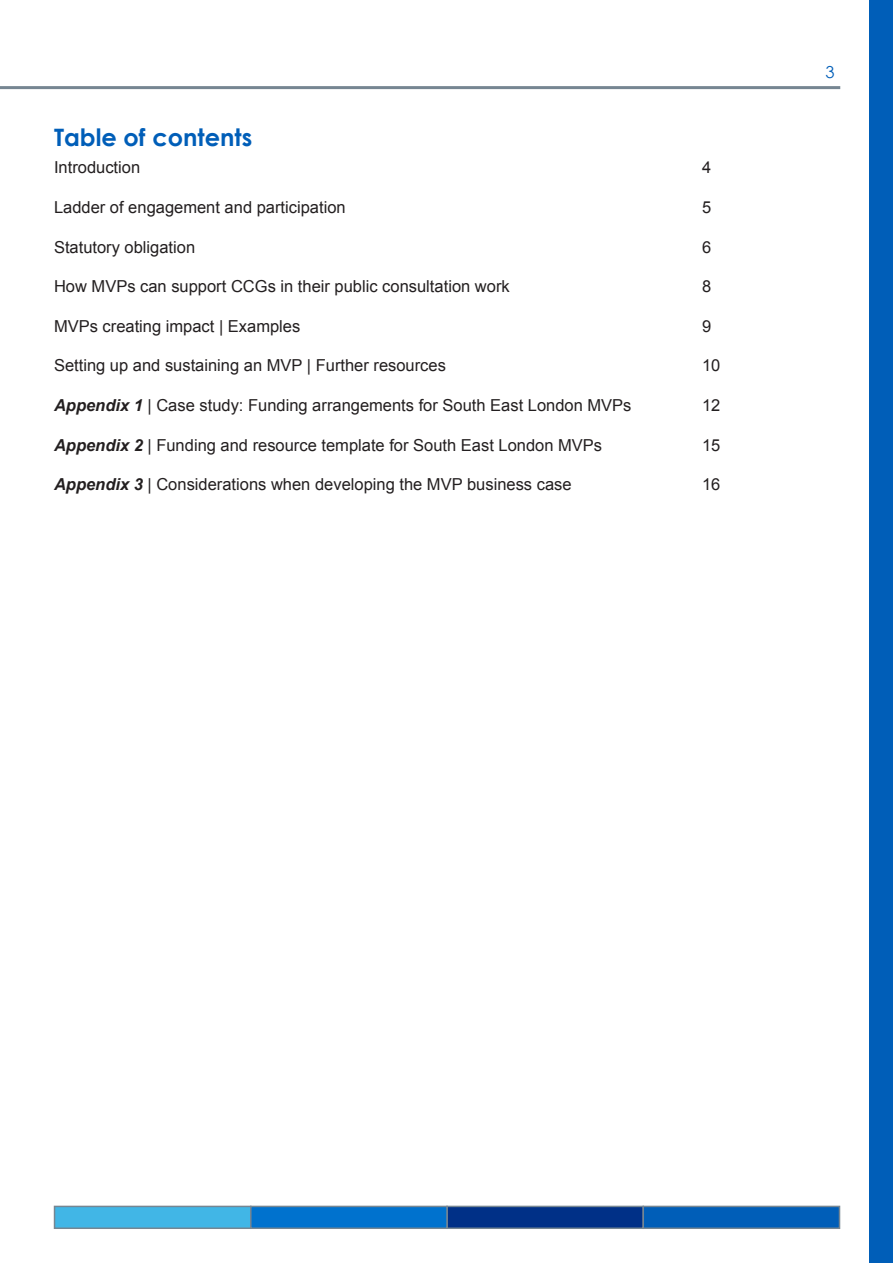
<style>
.page{position:relative;width:893px;height:1263px;background:#fff}
.page>*{position:absolute;margin:0;border:0;box-sizing:border-box;transform-origin:0 0}
.Heading_1{font:700 24px "Century Gothic";color:#005eb8}
.Body_copy{font:16.5px "Arial";color:#231f20}
.t1{font:16.5px "Century Gothic";color:#005eb8}
.s1{font-weight:700;font-style:italic}
</style>
<div class="page">
<div style="left:869px;top:0;width:24px;height:1263px;background:#005eb8"></div>
<hr style="left:0;top:86px;width:840px;height:3px;background:#768692">
<div style="left:54px;top:1206px;width:198px;height:23px;background:#41b6e6;border:2px solid #768692"></div>
<div style="left:446px;top:1206px;width:198px;height:23px;background:#003087;border:2px solid #768692"></div>
<div style="left:250px;top:1206px;width:198px;height:23px;background:#0072ce;border:2px solid #768692"></div>
<div style="left:642px;top:1206px;width:198px;height:23px;background:#005eb8;border:2px solid #768692"></div>
<p class="Heading_1" style="left:54px;top:119px;width:200px">Table of contents</p>
<p class="Body_copy" style="left:54px;top:157px;width:88px">Introduction</p>
<p class="Body_copy" style="left:702px;top:157px;width:11px">4</p>
<p class="Body_copy" style="left:54px;top:196px;width:293px">Ladder of engagement and participation</p>
<p class="Body_copy" style="left:702px;top:196px;width:11px">5</p>
<p class="Body_copy" style="left:54px;top:236px;width:143px">Statutory obligation</p>
<p class="Body_copy" style="left:702px;top:236px;width:11px">6</p>
<p class="Body_copy" style="left:54px;top:276px;width:457px">How MVPs can support CCGs in their public consultation work</p>
<p class="Body_copy" style="left:702px;top:276px;width:11px">8</p>
<p class="Body_copy" style="left:54px;top:315px;width:248px">MVPs creating impact | Examples</p>
<p class="Body_copy" style="left:702px;top:315px;width:11px">9</p>
<p class="Body_copy" style="left:54px;top:355px;width:393px">Setting up and sustaining an MVP | Further resources</p>
<p class="Body_copy" style="left:702px;top:355px;width:20px">10</p>
<p class="Body_copy" style="left:54px;top:394px;width:579px"><span class="s1">Appendix 1</span> | Case study: Funding arrangements for South East London MVPs</p>
<p class="Body_copy" style="left:702px;top:394px;width:20px">12</p>
<p class="Body_copy" style="left:54px;top:434px;width:550px"><span class="s1">Appendix 2</span> | Funding and resource template for South East London MVPs</p>
<p class="Body_copy" style="left:702px;top:434px;width:20px">15</p>
<p class="Body_copy" style="left:54px;top:474px;width:519px"><span class="s1">Appendix 3</span> | Considerations when developing the MVP business case</p>
<p class="Body_copy" style="left:702px;top:474px;width:20px">16</p>
<p class="t1" style="left:826px;top:60px;width:11px">3</p>
</div>
